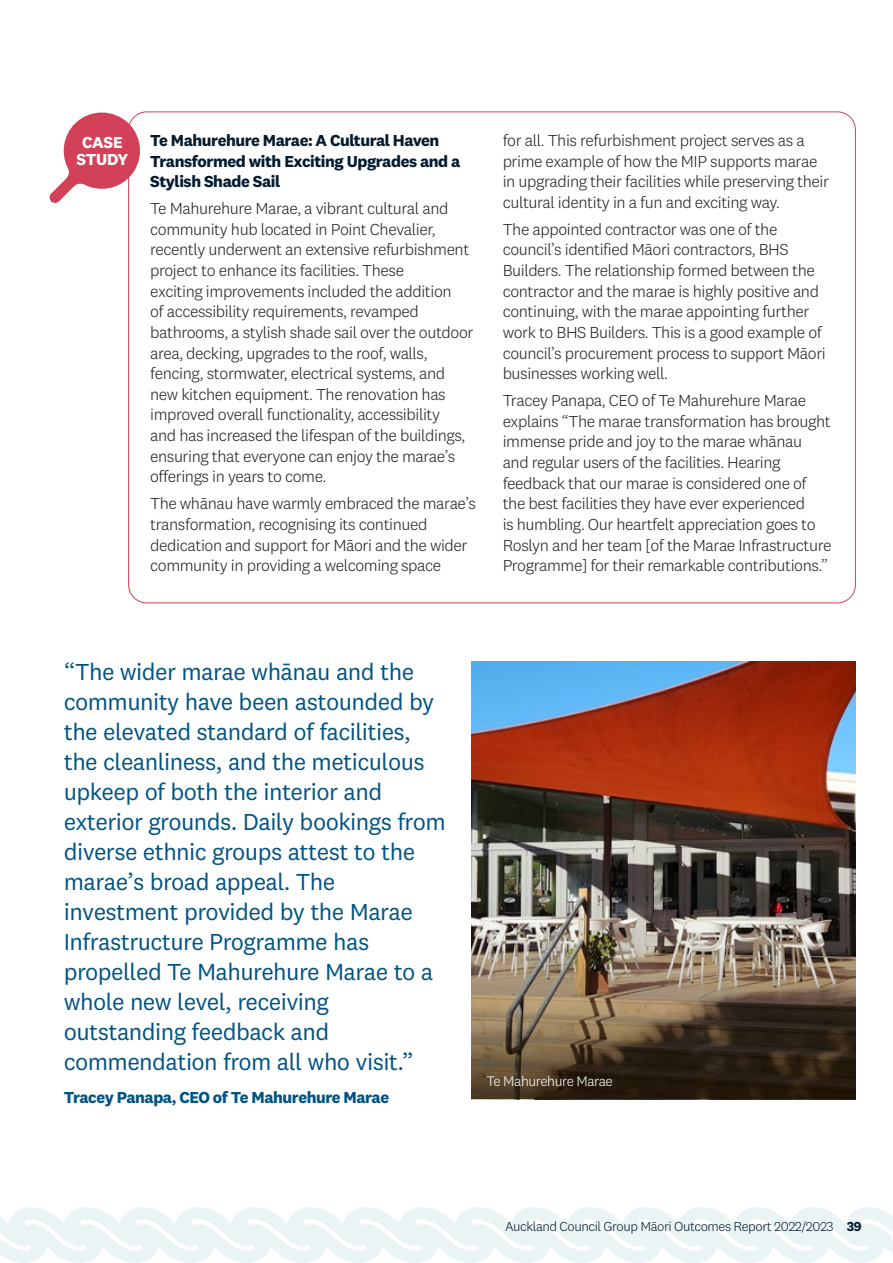
<style>
.page{position:relative;width:893px;height:1263px;background:#fff}
.page>*{position:absolute;margin:0;border:0;box-sizing:border-box;transform-origin:0 0}
.AC_Headline_supporting_text_5{font:24px/30px "National 2";letter-spacing:-.025em;color:#005383}
.AC_LFD_Body_Copy{font:300 16.5px/20.7px "National 2";letter-spacing:-.025em;color:#231f20}
.AC_LFD_Body_Copy-2{font:700 16.5px/20.7px "National 2";letter-spacing:-.025em;color:#041c2f}
.AC_LFD_Body_Copy-3{font:700 16.5px "National 2";letter-spacing:-.025em;color:#005383}
.t1{font:700 16.5px/16.5px "National 2";letter-spacing:-.01em;color:#fff;text-align:center}
.t2{font:300 14.25px "National 2";letter-spacing:-.03em;color:#fff}
.t3{font:300 13.5px "National 2";letter-spacing:-.03em;color:#041c2f}
.s1{font-weight:700}
</style>
<div class="page">
<svg style="left:0;top:1207px;width:893px;height:56px"></svg>
<svg style="left:51px;top:112px;width:89px;height:87px"></svg>
<div style="left:50px;top:192px;width:11px;height:11px;background:#d24158;border-radius:50%"></div>
<img style="left:471px;top:661px;width:385px;height:192px">
<img style="left:471px;top:853px;width:385px;height:246px">
<p class="t1" style="left:76px;top:134px;width:53px">CASE<br>STUDY</p>
<p class="AC_LFD_Body_Copy-2" style="left:150px;top:130px;width:312px">Te Mahurehure Marae: A Cultural Haven<br>Transformed with Exciting Upgrades and a<br>Stylish Shade Sail</p>
<p class="AC_LFD_Body_Copy" style="left:150px;top:198px;width:325px">Te Mahurehure Marae, a vibrant cultural and community hub located in Point Chevalier, recently underwent an extensive refurbishment project to enhance its facilities. These<br>exciting improvements included the addition<br>of accessibility requirements, revamped bathrooms, a stylish shade sail over the outdoor area, decking, upgrades to the roof, walls, fencing, stormwater, electrical systems, and new kitchen equipment. The renovation has improved overall functionality, accessibility<br>and has increased the lifespan of the buildings, ensuring that everyone can enjoy the marae’s offerings in years to come.</p>
<p class="AC_LFD_Body_Copy" style="left:150px;top:493px;width:327px">The whānau have warmly embraced the marae’s transformation, recognising its continued dedication and support for Māori and the wider community in providing a welcoming space</p>
<p class="AC_LFD_Body_Copy" style="left:503px;top:130px;width:328px">for all. This refurbishment project serves as a prime example of how the MIP supports marae in upgrading their facilities while preserving their cultural identity in a fun and exciting way.</p>
<p class="AC_LFD_Body_Copy" style="left:503px;top:219px;width:325px">The appointed contractor was one of the council’s identified Māori contractors, BHS Builders. The relationship formed between the contractor and the marae is highly positive and continuing, with the marae appointing further work to BHS Builders. This is a good example of council’s procurement process to support Māori businesses working well.</p>
<p class="AC_LFD_Body_Copy" style="left:503px;top:390px;width:330px">Tracey Panapa, CEO of Te Mahurehure Marae explains “The marae transformation has brought immense pride and joy to the marae whānau and regular users of the facilities. Hearing feedback that our marae is considered one of the best facilities they have ever experienced<br>is humbling. Our heartfelt appreciation goes to Roslyn and her team [of the Marae Infrastructure Programme] for their remarkable contributions.”</p>
<p class="AC_Headline_supporting_text_5" style="left:64px;top:656px;width:383px">“The wider marae whānau and the community have been astounded by the elevated standard of facilities, the cleanliness, and the meticulous upkeep of both the interior and exterior grounds. Daily bookings from diverse ethnic groups attest to the marae’s broad appeal. The investment provided by the Marae<br>Infrastructure Programme has propelled Te Mahurehure Marae to a whole new level, receiving outstanding feedback and commendation from all who visit.”</p>
<p class="AC_LFD_Body_Copy-3" style="left:64px;top:1087px;width:327px">Tracey Panapa, CEO of Te Mahurehure Marae</p>
<p class="t2" style="left:487px;top:1073px;width:128px">Te Mahurehure Marae</p>
<p class="t3" style="left:505px;top:1219px;width:358px">Auckland Council Group Māori Outcomes Report 2022/2023 <span class="s1">39</span></p>
</div>
